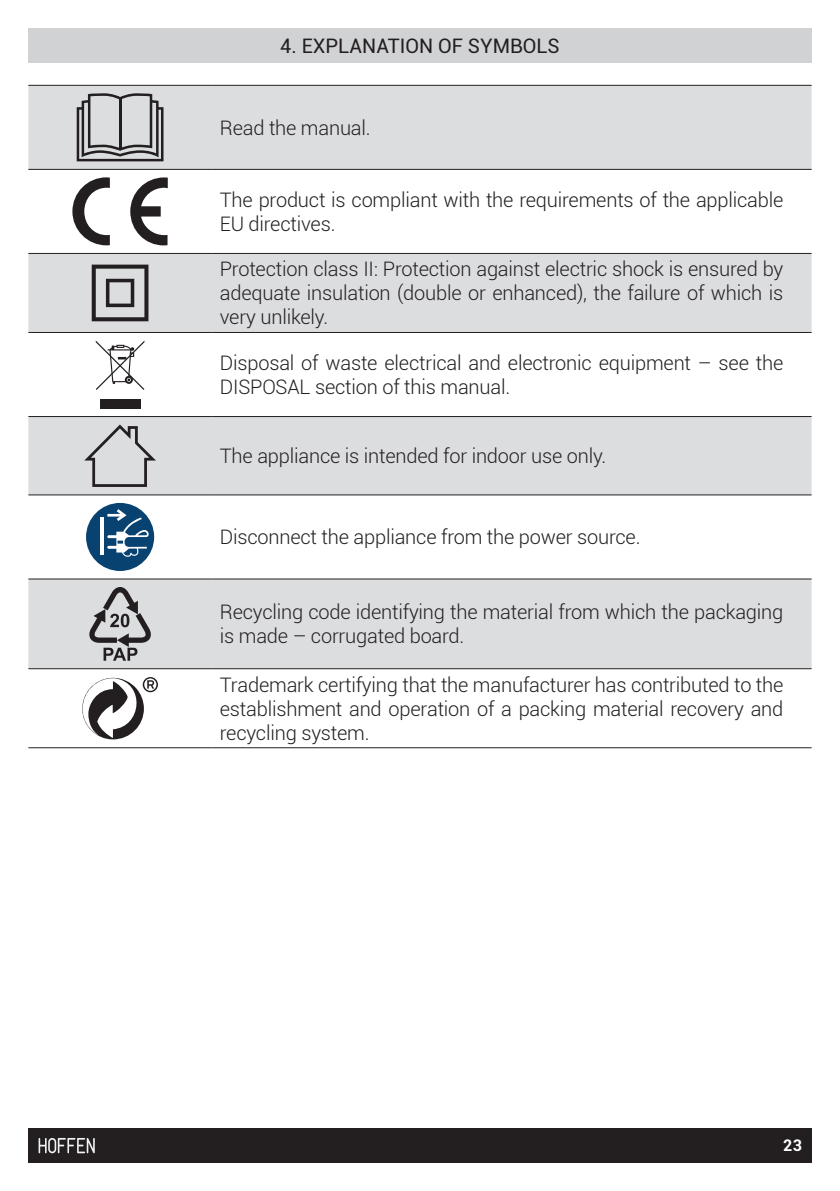
<style>
.page{position:relative;width:840px;height:1191px;background:#fff}
.page>*{position:absolute;margin:0;border:0;box-sizing:border-box;transform-origin:0 0}
.text_tabeli{font:300 20px/24px "Roboto";letter-spacing:-.01em;color:#231f20}
.TYTULY_ROZDZIALOW{font:20px "Roboto";color:#231f20}
.t1{font:700 16px "Roboto";color:#fff}
</style>
<div class="page">
<div style="left:28px;top:1128px;width:783px;height:34px;background:#231f20"></div>
<svg style="left:39px;top:1138px;width:56px;height:15px"></svg>
<svg style="left:28px;top:86px;width:783px;height:582px;fill:#dcdddf"></svg>
<hr style="left:28px;top:85px;width:184px;height:1px;background:#231f20">
<hr style="left:212px;top:85px;width:599px;height:1px;background:#231f20">
<hr style="left:28px;top:169px;width:184px;height:1px;background:#231f20">
<hr style="left:212px;top:169px;width:599px;height:1px;background:#231f20">
<hr style="left:28px;top:253px;width:184px;height:1px;background:#231f20">
<hr style="left:212px;top:253px;width:599px;height:1px;background:#231f20">
<hr style="left:28px;top:332px;width:184px;height:1px;background:#231f20">
<hr style="left:212px;top:332px;width:599px;height:1px;background:#231f20">
<hr style="left:28px;top:416px;width:184px;height:1px;background:#231f20">
<hr style="left:212px;top:416px;width:599px;height:1px;background:#231f20">
<hr style="left:28px;top:494px;width:184px;height:1px;background:#231f20">
<hr style="left:212px;top:494px;width:599px;height:1px;background:#231f20">
<hr style="left:28px;top:578px;width:184px;height:1px;background:#231f20">
<hr style="left:212px;top:578px;width:599px;height:1px;background:#231f20">
<hr style="left:28px;top:668px;width:184px;height:1px;background:#231f20">
<hr style="left:212px;top:668px;width:599px;height:1px;background:#231f20">
<hr style="left:28px;top:747px;width:184px;height:1px;background:#231f20">
<hr style="left:212px;top:747px;width:599px;height:1px;background:#231f20">
<svg style="left:77px;top:93px;width:86px;height:68px;background:#a8a8a9"></svg>
<svg style="left:130px;top:177px;width:38px;height:68px"></svg>
<svg style="left:72px;top:177px;width:38px;height:68px"></svg>
<svg style="left:92px;top:265px;width:56px;height:56px;background:#99989a"></svg>
<div style="left:100px;top:399px;width:40px;height:9px;background:#231f20"></div>
<svg style="left:96px;top:340px;width:48px;height:50px"></svg>
<svg style="left:84px;top:424px;width:72px;height:63px;background:#c1c2c3"></svg>
<div style="left:86px;top:503px;width:68px;height:68px;background:#084271;border-radius:50%"></div>
<hr style="left:100px;top:517px;width:3px;height:38px;background:#fff">
<svg style="left:107px;top:509px;width:42px;height:48px"></svg>
<svg style="left:89px;top:587px;width:62px;height:73px;background:#a6a6a7"></svg>
<svg style="left:82px;top:677px;width:76px;height:62px"></svg>
<div style="left:28px;top:28px;width:783px;height:34px;background:#d1d2d4"></div>
<p class="TYTULY_ROZDZIALOW" style="left:280px;top:32px;width:281px">4. EXPLANATION OF SYMBOLS</p>
<p class="text_tabeli" style="left:220px;top:115px;width:152px">Read the manual.</p>
<p class="text_tabeli" style="left:220px;top:187px;width:565px">The product is compliant with the requirements of the applicable<br>EU directives.</p>
<p class="text_tabeli" style="left:220px;top:257px;width:564px;text-align:justify">Protection class II: Protection against electric shock is ensured by adequate insulation (double or enhanced), the failure of which is very unlikely.</p>
<p class="text_tabeli" style="left:220px;top:350px;width:564px">Disposal of waste electrical and electronic equipment – see the<br>DISPOSAL section of this manual.</p>
<p class="text_tabeli" style="left:220px;top:443px;width:388px">The appliance is intended for indoor use only.</p>
<p class="text_tabeli" style="left:220px;top:524px;width:422px">Disconnect the appliance from the power source.</p>
<p class="text_tabeli" style="left:220px;top:599px;width:564px">Recycling code identifying the material from which the packaging is made – corrugated board.</p>
<p class="text_tabeli" style="left:220px;top:672px;width:564px;text-align:justify">Trademark certifying that the manufacturer has contributed to the establishment and operation of a packing material recovery and recycling system.</p>
<p class="t1" style="left:782px;top:1133px;width:20px">23</p>
</div>
